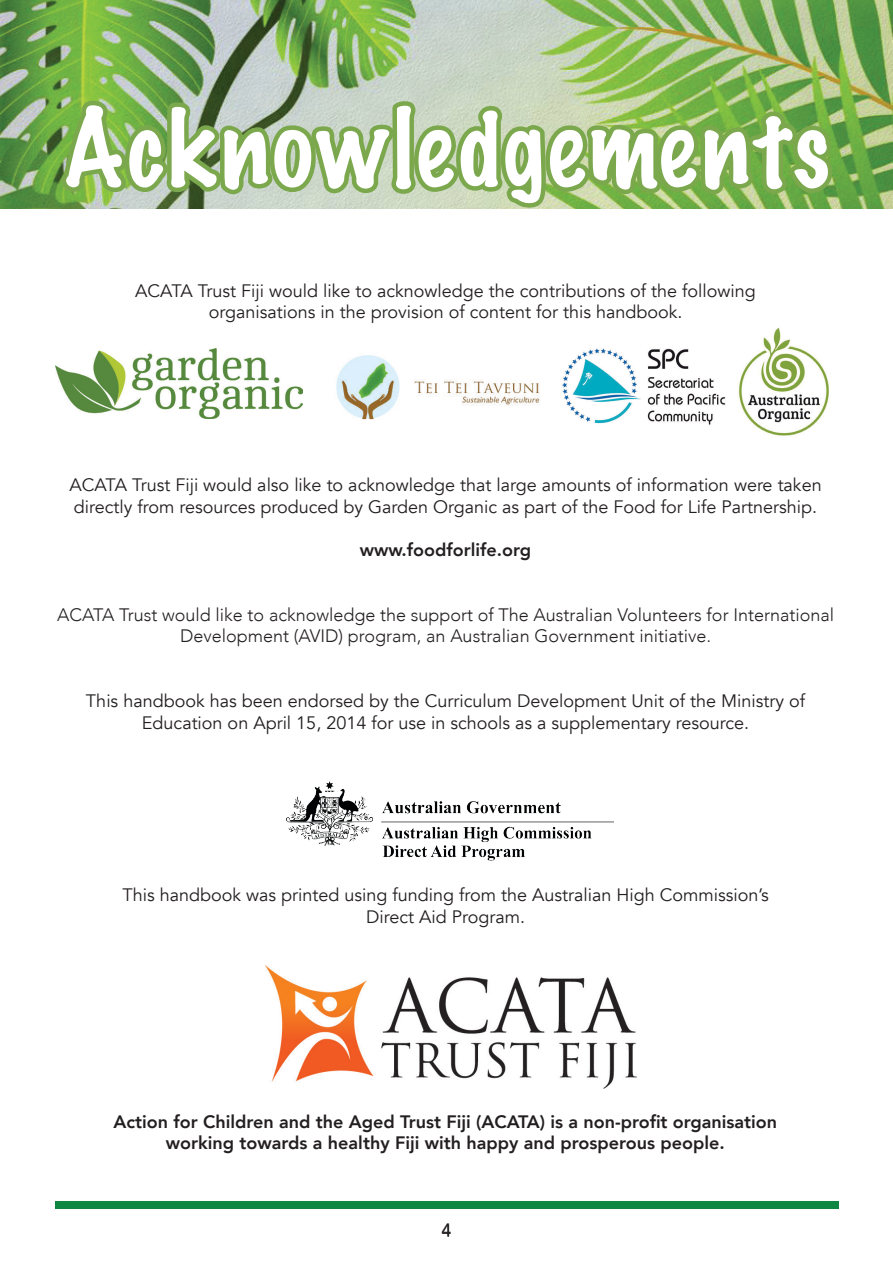
<style>
.page{position:relative;width:893px;height:1263px;background:#fff}
.page>*{position:absolute;margin:0;border:0;box-sizing:border-box;transform-origin:0 0}
.t1{font:100 97.5px "Marker Felt";letter-spacing:.04em;color:#fff}
.t2{font:18px "Avenir";color:#231f20}
.t3{font:800 18px "Avenir";color:#231f20}
.t4{font:300 18px/21.6px "Avenir";color:#231f20;text-align:center}
</style>
<div class="page">
<div style="left:56px;top:1202px;width:783px;height:7px;background:#0f8741"></div>
<div style="left:55px;top:1201px;width:783px;height:7px;background:#0f8741"></div>
<img style="left:0;top:0;width:893px;height:208px">
<svg style="left:57px;top:67px;width:782px;height:142px"></svg>
<img style="left:738px;top:327px;width:92px;height:109px">
<img style="left:562px;top:349px;width:164px;height:76px">
<img style="left:336px;top:355px;width:204px;height:65px">
<img style="left:56px;top:349px;width:246px;height:70px">
<img style="left:266px;top:965px;width:370px;height:123px">
<img style="left:287px;top:782px;width:326px;height:79px">
<p class="t1" style="left:63px;top:71px;width:767px">Acknowledgements</p>
<p class="t2" style="left:135px;top:280px;width:622px">ACATA Trust Fiji would like to acknowledge the contributions of the following</p>
<p class="t2" style="left:209px;top:301px;width:475px">organisations in the provision of content for this handbook.</p>
<p class="t2" style="left:69px;top:474px;width:754px">ACATA Trust Fiji would also like to acknowledge that large amounts of information were taken</p>
<p class="t2" style="left:74px;top:496px;width:745px">directly from resources produced by Garden Organic as part of the Food for Life Partnership.</p>
<p class="t3" style="left:360px;top:533px;width:173px">www.foodforlife.org</p>
<p class="t4" style="left:57px;top:604px;width:778px">ACATA Trust would like to acknowledge the support of The Australian Volunteers for International<br>Development (AVID) program, an Australian Government initiative.</p>
<p class="t2" style="left:86px;top:690px;width:721px">This handbook has been endorsed by the Curriculum Development Unit of the Ministry of</p>
<p class="t2" style="left:142px;top:712px;width:609px">Education on April 15, 2014 for use in schools as a supplementary resource.</p>
<p class="t2" style="left:122px;top:884px;width:648px">This handbook was printed using funding from the Australian High Commission’s</p>
<p class="t2" style="left:366px;top:906px;width:160px">Direct Aid Program.</p>
<p class="t3" style="left:113px;top:1105px;width:665px">Action for Children and the Aged Trust Fiji (ACATA) is a non-profit organisation</p>
<p class="t3" style="left:166px;top:1127px;width:560px">working towards a healthy Fiji with happy and prosperous people.</p>
<p class="t2" style="left:441px;top:1220px;width:12px">4</p>
</div>
